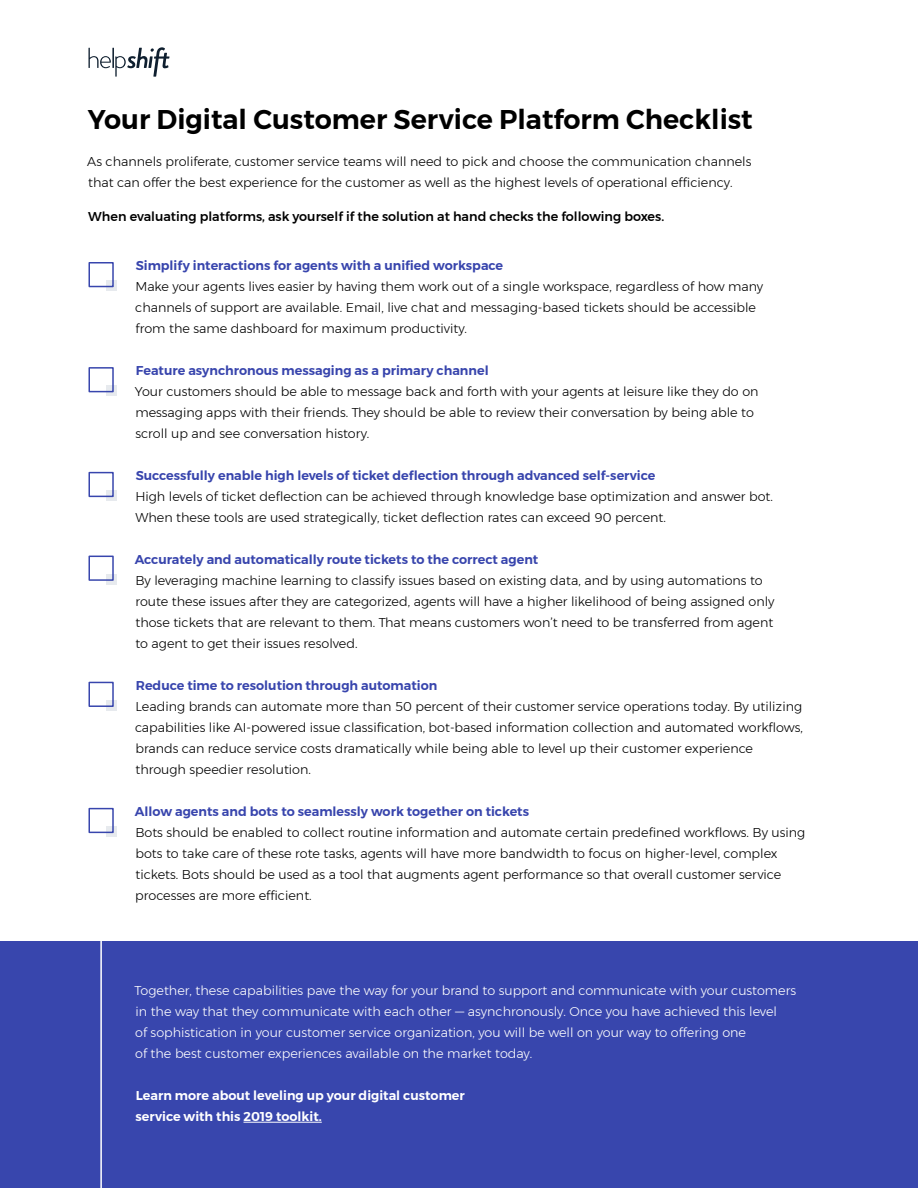
<style>
.page{position:relative;width:918px;height:1188px;background:#fff}
.page>*{position:absolute;margin:0;border:0;box-sizing:border-box;transform-origin:0 0}
.t1{font:600 27px "Montserrat";color:#000}
.t2{font:300 12.75px/21px "Montserrat";color:#000}
.t3{font:600 12.75px "Montserrat";color:#3845ad}
.t4{font:300 12.75px/21px "Montserrat";color:#fff}
.t5{font:500 12.75px "Montserrat";color:#000}
.t6{font:600 12.75px/21px "Montserrat";color:#fff}
</style>
<div class="page">
<div style="left:0;top:942px;width:918px;height:246px;background:#3846ad"></div>
<svg style="left:88px;top:47px;width:82px;height:30px"></svg>
<hr style="left:243px;top:1122px;width:79px;height:1px;background:#fff">
<svg style="left:107px;top:280px;width:10px;height:11px"></svg>
<svg style="left:107px;top:385px;width:10px;height:11px"></svg>
<svg style="left:107px;top:490px;width:10px;height:11px"></svg>
<div style="left:107px;top:574px;width:10px;height:10px;background:#e7eaee"></div>
<svg style="left:107px;top:826px;width:10px;height:11px"></svg>
<div style="left:107px;top:700px;width:10px;height:10px;background:#e7eaee"></div>
<div style="left:89px;top:262px;width:25px;height:25px;border:2px solid #3846ad"></div>
<div style="left:89px;top:367px;width:25px;height:25px;border:2px solid #3846ad"></div>
<div style="left:89px;top:472px;width:25px;height:25px;border:2px solid #3846ad"></div>
<div style="left:89px;top:556px;width:25px;height:25px;border:2px solid #3846ad"></div>
<div style="left:89px;top:808px;width:25px;height:25px;border:2px solid #3846ad"></div>
<div style="left:89px;top:682px;width:25px;height:25px;border:2px solid #3846ad"></div>
<hr style="left:100px;top:921px;width:2px;height:267px;background:#fff">
<h1 class="t1" style="left:88px;top:108px;width:667px">Your Digital Customer Service Platform Checklist</h1>
<p class="t2" style="left:87px;top:152px;width:666px">As channels proliferate, customer service teams will need to pick and choose the communication channels that can offer the best experience for the customer as well as the highest levels of operational efficiency.</p>
<p class="t5" style="left:88px;top:212px;width:577px">When evaluating platforms, ask yourself if the solution at hand checks the following boxes.</p>
<p class="t3" style="left:136px;top:255px;width:369px">Simplify interactions for agents with a unified workspace</p>
<p class="t2" style="left:135px;top:276px;width:629px">Make your agents lives easier by having them work out of a single workspace, regardless of how many channels of support are available. Email, live chat and messaging-based tickets should be accessible from the same dashboard for maximum productivity.</p>
<p class="t3" style="left:136px;top:365px;width:354px">Feature asynchronous messaging as a primary channel</p>
<p class="t2" style="left:135px;top:381px;width:625px">Your customers should be able to message back and forth with your agents at leisure like they do on messaging apps with their friends. They should be able to review their conversation by being able to scroll up and see conversation history.</p>
<p class="t3" style="left:136px;top:465px;width:521px">Successfully enable high levels of ticket deflection through advanced self-service</p>
<p class="t2" style="left:135px;top:486px;width:639px">High levels of ticket deflection can be achieved through knowledge base optimization and answer bot.<br>When these tools are used strategically, ticket deflection rates can exceed 90 percent.</p>
<p class="t3" style="left:135px;top:549px;width:405px">Accurately and automatically route tickets to the correct agent</p>
<p class="t2" style="left:135px;top:570px;width:641px">By leveraging machine learning to classify issues based on existing data, and by using automations to route these issues after they are categorized, agents will have a higher likelihood of being assigned only those tickets that are relevant to them. That means customers won’t need to be transferred from agent to agent to get their issues resolved.</p>
<p class="t3" style="left:136px;top:675px;width:303px">Reduce time to resolution through automation</p>
<p class="t2" style="left:135px;top:696px;width:669px">Leading brands can automate more than 50 percent of their customer service operations today. By utilizing capabilities like AI-powered issue classification, bot-based information collection and automated workflows, brands can reduce service costs dramatically while being able to level up their customer experience through speedier resolution.</p>
<p class="t3" style="left:135px;top:801px;width:396px">Allow agents and bots to seamlessly work together on tickets</p>
<p class="t2" style="left:135px;top:822px;width:672px">Bots should be enabled to collect routine information and automate certain predefined workflows. By using bots to take care of these rote tasks, agents will have more bandwidth to focus on higher-level, complex tickets. Bots should be used as a tool that augments agent performance so that overall customer service processes are more efficient.</p>
<p class="t4" style="left:134px;top:980px;width:663px">Together, these capabilities pave the way for your brand to support and communicate with your customers in the way that they communicate with each other — asynchronously. Once you have achieved this level<br>of sophistication in your customer service organization, you will be well on your way to offering one<br>of the best customer experiences available on the market today.</p>
<p class="t6" style="left:136px;top:1085px;width:331px">Learn more about leveling up your digital customer service with this 2019 toolkit.</p>
</div>
